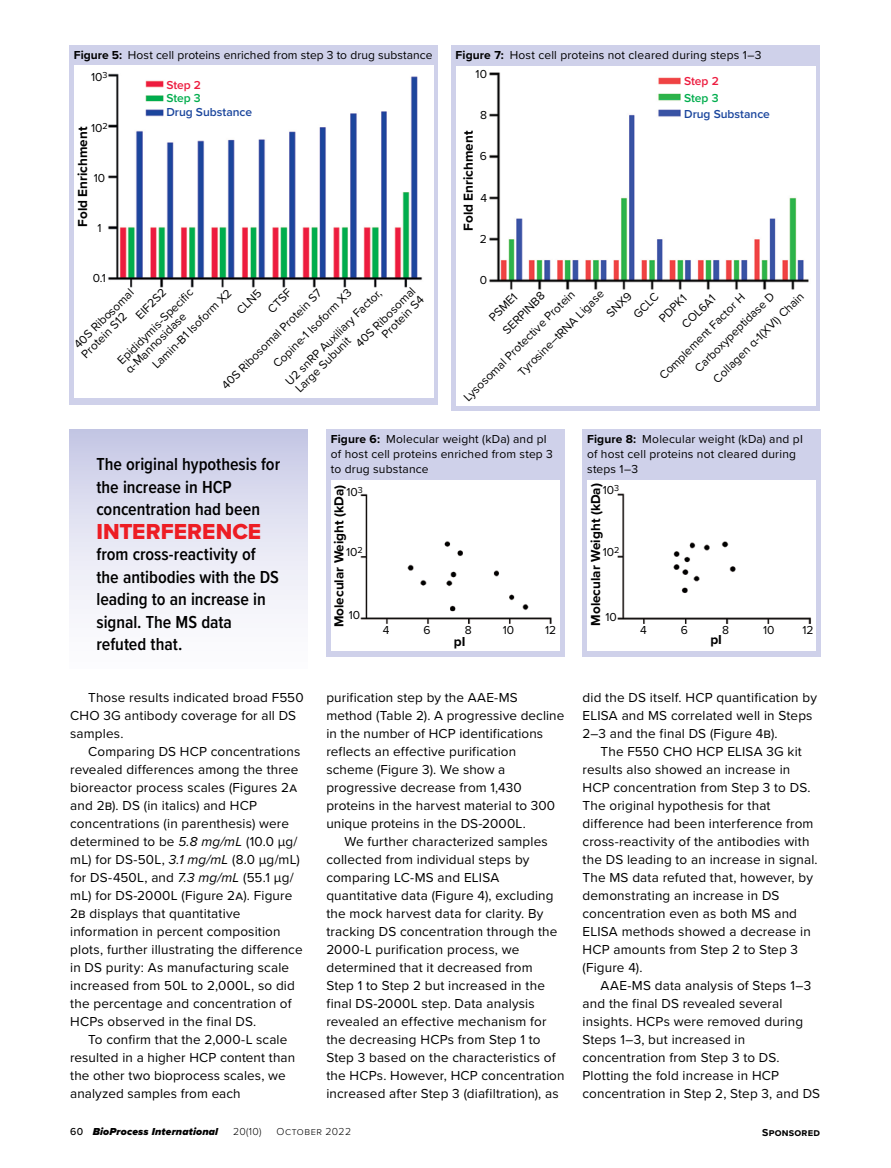
<style>
.page{position:relative;width:891px;height:1168px;background:#fff}
.page>*{position:absolute;margin:0;border:0;box-sizing:border-box;transform-origin:0 0}
.t1{font:22.5px "Proxima Nova Extrabld";color:#ed1d24}
.t2{font:600 18px/22.5px "Proxima Nova Cond";color:#000}
.t3{font:13.5px/18px "Proxima Nova";letter-spacing:.01em;color:#000}
.t4{font:700 13.5px "Proxima Nova";color:#000}
.t5{font:12px/15px "Proxima Nova";letter-spacing:.015em;color:#000}
.t6{font:600 12px "Proxima Nova";color:#1b469d}
.t7{font:600 12px "Proxima Nova";color:#ed1c3f}
.t8{font:600 12px "Proxima Nova";color:#00ad4d}
.t9{font:italic 900 10.5px "Proxima Nova";letter-spacing:.015em;color:#000}
.t10{font:300 10.5px "Proxima Nova";letter-spacing:.035em;color:#000}
.t11{font:700 10.5px "Proxima Nova";letter-spacing:.02em;color:#000}
.s1{font-weight:700}
.s2{font-style:italic}
.s3{font-weight:500;font-style:normal}
</style>
<div class="page">
<div style="left:326px;top:429px;width:239px;height:227px;background:#cfd1ea"></div>
<div style="left:331px;top:480px;width:229px;height:170px;background:#fff"></div>
<img style="left:360px;top:493px;width:192px;height:130px">
<div style="left:583px;top:429px;width:238px;height:227px;background:#cfd1ea"></div>
<div style="left:587px;top:480px;width:229px;height:170px;background:#fff"></div>
<img style="left:617px;top:493px;width:194px;height:131px">
<div style="left:69px;top:45px;width:369px;height:359px;background:#cfd1ea"></div>
<div style="left:74px;top:66px;width:360px;height:332px;background:#fff"></div>
<img style="left:108px;top:73px;width:315px;height:215px">
<div style="left:451px;top:45px;width:369px;height:365px;background:#cfd1ea"></div>
<div style="left:456px;top:66px;width:360px;height:339px;background:#fff"></div>
<img style="left:489px;top:72px;width:320px;height:218px">
<div style="left:69px;top:429px;width:239px;height:239px;background:linear-gradient(to bottom,#c9cbe7,#fff)"></div>
<p class="t5" style="left:74px;top:47px;width:360px"><span class="s1">Figure 5:</span> Host cell proteins enriched from step 3 to drug substance</p>
<p class="t5" style="left:91px;top:69px;width:18px">10<sup>3</sup></p>
<p class="t5" style="left:91px;top:120px;width:18px">10<sup>2</sup></p>
<p class="t4" style="left:73px;top:227px;width:102px;rotate:-90deg">Fold Enrichment</p>
<p class="t5" style="left:94px;top:170px;width:13px">10</p>
<p class="t5" style="left:97px;top:220px;width:6px">1</p>
<p class="t5" style="left:93px;top:270px;width:14px">0.1</p>
<p class="t7" style="left:166px;top:76px;width:36px">Step 2</p>
<p class="t8" style="left:166px;top:89px;width:36px">Step 3</p>
<p class="t6" style="left:166px;top:103px;width:87px">Drug Substance</p>
<p class="t5" style="left:353px;top:340px;width:81px;line-height:12px;text-align:right;rotate:-45deg">40S Ribosomal<br>Protein S4</p>
<p class="t5" style="left:99px;top:342px;width:103px;line-height:19px;text-indent:45px;rotate:-45deg">EIF2S2<br>Epididymis-Specifi c</p>
<p class="t5" style="left:218px;top:381px;width:137px;rotate:-45deg">40S Ribosomal Protein S7</p>
<p class="t5" style="left:137px;top:349px;width:108px;line-height:15.6px;text-indent:-22px;rotate:-45deg">α-M annosidase<br>Lamin-B1 Isoform X2</p>
<p class="t5" style="left:233px;top:306px;width:30px;rotate:-45deg">CLN5</p>
<p class="t5" style="left:264px;top:305px;width:30px;rotate:-45deg">CTSF</p>
<p class="t5" style="left:70px;top:343px;width:82px;line-height:12px;rotate:-45deg">40S Ribosomal<br>Protein S12</p>
<p class="t5" style="left:269px;top:360px;width:107px;rotate:-45deg">C opine-1 Isoform X3</p>
<p class="t5" style="left:282px;top:378px;width:135px;rotate:-45deg">U 2 snRP Auxiliary Factor,</p>
<p class="t5" style="left:292px;top:385px;width:74px;rotate:-45deg">Large Subunit</p>
<p class="t5" style="left:456px;top:47px;width:307px"><span class="s1">Figure 7:</span> Host cell proteins not cleared during steps 1–3</p>
<p class="t5" style="left:476px;top:66px;width:13px">10</p>
<p class="t5" style="left:480px;top:107px;width:8px">8</p>
<p class="t5" style="left:480px;top:148px;width:9px">6</p>
<p class="t5" style="left:480px;top:190px;width:8px">4</p>
<p class="t5" style="left:480px;top:231px;width:9px">2</p>
<p class="t5" style="left:480px;top:272px;width:9px">0</p>
<p class="t4" style="left:458px;top:231px;width:102px;rotate:-90deg">Fold Enrichment</p>
<p class="t7" style="left:684px;top:72px;width:36px">Step 2</p>
<p class="t8" style="left:684px;top:89px;width:36px">Step 3</p>
<p class="t6" style="left:684px;top:105px;width:87px">Drug Substance</p>
<p class="t5" style="left:514px;top:368px;width:118px;rotate:-45deg">Tyrosine–tRNA Ligase</p>
<p class="t5" style="left:603px;top:310px;width:31px;rotate:-45deg">SNX9</p>
<p class="t5" style="left:630px;top:310px;width:30px;rotate:-45deg">GCLC</p>
<p class="t5" style="left:655px;top:314px;width:35px;rotate:-45deg">PDPK1</p>
<p class="t5" style="left:484px;top:312px;width:56px;line-height:18.8px;rotate:-45deg">PSME1<br>SERPINB8</p>
<p class="t5" style="left:460px;top:394px;width:153px;rotate:-45deg">Lysosomal Protective Protein</p>
<p class="t5" style="left:691px;top:364px;width:106px;rotate:-45deg">C arboxypeptidase D</p>
<p class="t5" style="left:656px;top:372px;width:115px;rotate:-45deg">C omplement Factor H</p>
<p class="t5" style="left:709px;top:375px;width:124px;rotate:-45deg">C ollagen α-1(XV I)C hain</p>
<p class="t5" style="left:678px;top:321px;width:44px;rotate:-45deg">COL6A1</p>
<h2 class="t2" style="left:96px;top:452px;width:185px">The original hypothesis for the increase in HCP concentration had been</h2>
<h1 class="t1" style="left:96px;top:515px;width:166px">INTERFERENCE</h1>
<h2 class="t2" style="left:96px;top:542px;width:184px">from cross-reactivity of the antibodies with the DS leading to an increase in signal. The MS data refuted that.</h2>
<p class="t3" style="left:70px;top:688px;width:235px;text-indent:18px">Those results indicated broad F550<br>CHO 3G antibody coverage for all DS samples.</p>
<p class="t3" style="left:70px;top:742px;width:234px;text-indent:18px">Comparing DS HCP concentrations revealed differences among the three bioreactor process scales (Figures 2a and 2b). DS (in italics) and HCP concentrations (in parenthesis) were determined to be <span class="s2">5.8 mg/mL</span> (10.0 μg/ mL) for DS-50L, <span class="s2">3.1 mg/mL</span> (8.0 μg/mL) for DS-450L, and <span class="s2">7.3 mg/mL</span> (55.1 μg/ mL) for DS-2000L (Figure 2a). Figure 2b displays that quantitative information in percent composition plots, further illustrating the difference in DS purity: As manufacturing scale increased from 50L to 2,000L, so did the percentage and concentration of HCPs observed in the final DS.</p>
<p class="t3" style="left:70px;top:1030px;width:226px;text-indent:18px">To confirm that the 2,000-L scale resulted in a higher HCP content than the other two bioprocess scales, we analyzed samples from each</p>
<p class="t5" style="left:331px;top:431px;width:224px"><span class="s1">Figure 6:</span> Molecular weight (kDa) and pI of host cell proteins enriched from step 3 to drug substance</p>
<p class="t5" style="left:587px;top:431px;width:217px"><span class="s1">Figure 8:</span> Molecular weight (kDa) and pI of host cell proteins not cleared during steps 1–3</p>
<p class="t4" style="left:329px;top:627px;width:144px;rotate:-90deg">Molecular Weight (kDa)</p>
<p class="t5" style="left:346px;top:484px;width:18px">10<sup>3</sup></p>
<p class="t5" style="left:346px;top:544px;width:18px">10<sup>2</sup></p>
<p class="t5" style="left:349px;top:607px;width:13px">10</p>
<p class="t5" style="left:383px;top:621px;width:8px">4</p>
<p class="t5" style="left:424px;top:621px;width:9px">6</p>
<p class="t5" style="left:465px;top:621px;width:8px">8</p>
<p class="t5" style="left:503px;top:621px;width:13px">10</p>
<p class="t5" style="left:545px;top:621px;width:13px">12</p>
<p class="t4" style="left:454px;top:631px;width:13px">pI</p>
<p class="t4" style="left:585px;top:626px;width:144px;rotate:-90deg">Molecular Weight (kDa)</p>
<p class="t5" style="left:603px;top:482px;width:18px">10<sup>3</sup></p>
<p class="t5" style="left:603px;top:544px;width:18px">10<sup>2</sup></p>
<p class="t5" style="left:605px;top:609px;width:13px">10</p>
<p class="t5" style="left:640px;top:622px;width:8px">4</p>
<p class="t5" style="left:681px;top:622px;width:9px">6</p>
<p class="t5" style="left:722px;top:622px;width:8px">8</p>
<p class="t5" style="left:763px;top:622px;width:13px">10</p>
<p class="t5" style="left:802px;top:622px;width:13px">12</p>
<p class="t4" style="left:710px;top:630px;width:13px">pI</p>
<p class="t3" style="left:326px;top:688px;width:239px">purification step by the AAE-MS method (Table 2). A progressive decline in the number of HCP identifications reflects an effective purification scheme (Figure 3). We show a progressive decrease from 1,430 proteins in the harvest material to 300 unique proteins in the DS-2000L.</p>
<p class="t3" style="left:326px;top:832px;width:240px;text-indent:18px">We further characterized samples collected from individual steps by comparing LC-MS and ELISA quantitative data (Figure 4), excluding the mock harvest data for clarity. By tracking DS concentration through the 2000-L purification process, we determined that it decreased from<br>Step 1 to Step 2 but increased in the final DS-2000L step. Data analysis revealed an effective mechanism for the decreasing HCPs from Step 1 to Step 3 based on the characteristics of the HCPs. However, HCP concentration increased after Step 3 (diafiltration), as</p>
<p class="t3" style="left:583px;top:688px;width:236px">did the DS itself. HCP quantification by<br>ELISA and MS correlated well in Steps<br>2–3 and the final DS (Figure 4b).</p>
<p class="t3" style="left:583px;top:742px;width:237px;text-indent:18px">The F550 CHO HCP ELISA 3G kit results also showed an increase in<br>HCP concentration from Step 3 to DS.<br>The original hypothesis for that difference had been interference from cross-reactivity of the antibodies with the DS leading to an increase in signal.<br>The MS data refuted that, however, by demonstrating an increase in DS concentration even as both MS and<br>ELISA methods showed a decrease in<br>HCP amounts from Step 2 to Step 3 (Figure 4).</p>
<p class="t3" style="left:583px;top:976px;width:239px;text-indent:18px">AAE-MS data analysis of Steps 1–3 and the final DS revealed several insights. HCPs were removed during Steps 1–3, but increased in concentration from Step 3 to DS.<br>Plotting the fold increase in HCP concentration in Step 2, Step 3, and DS</p>
<p class="t9" style="left:70px;top:1124px;width:150px"><span class="s3">60</span> BioProcess International</p>
<p class="t10" style="left:233px;top:1124px;width:30px">20(10)</p>
<p class="t10" style="left:276px;top:1124px;width:76px">October 2022</p>
<p class="t11" style="left:762px;top:1124px;width:59px">Sponsored</p>
</div>
